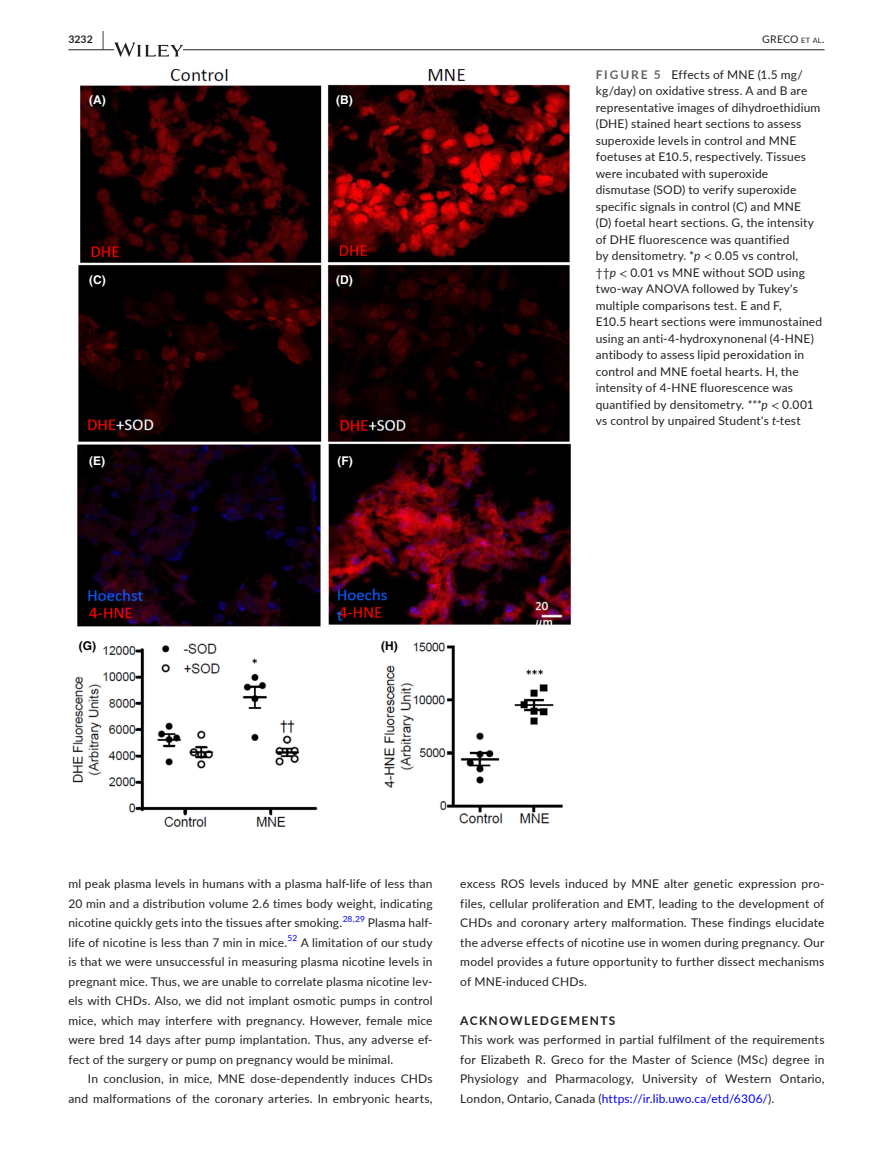
<style>
.page{position:relative;width:893px;height:1174px;background:#fff}
.page>*{position:absolute;margin:0;border:0;box-sizing:border-box;transform-origin:0 0}
.t1{font:12px/16.5px "Lato";letter-spacing:.015em;color:#231f20;text-align:justify}
.t2{font:700 12px "Helvetica";color:#fff}
.t3{font:700 12px "Lato";letter-spacing:.115em;color:#231f20}
.t4{font:700 12px "Helvetica";color:#000}
.t5{font:10.5px "Lato";letter-spacing:.01em;color:#231f20}
.t6{font:700 10.5px "Lato";color:#231f20}
.t7{font:8.4px "Lato";color:#00f}
.s1{font-size:19.5px}
.s2{font-size:7.35px}
.s3{font-weight:700;color:#636366}
.s4{font-style:italic}
.s5{font-family:"STIX"}
.s6{color:#00f}
</style>
<div class="page">
<hr style="left:68px;top:49px;width:756px;height:1px;background:#231f20">
<svg style="left:114px;top:42px;width:69px;height:15px"></svg>
<img style="left:73px;top:69px;width:497px;height:757px">
<p class="t6" style="left:68px;top:31px;width:37px">3232 <span class="s1">|</span></p>
<p class="t5" style="left:762px;top:31px;width:64px">GRECO <span class="s2">et al</span>.</p>
<p class="t2" style="left:89px;top:93px;width:18px">(A)</p>
<p class="t2" style="left:336px;top:93px;width:18px">(B)</p>
<p class="t2" style="left:89px;top:273px;width:18px">(C)</p>
<p class="t2" style="left:336px;top:273px;width:18px">(D)</p>
<p class="t2" style="left:89px;top:453px;width:17px">(E)</p>
<p class="t2" style="left:337px;top:453px;width:17px">(F)</p>
<p class="t4" style="left:79px;top:638px;width:19px">(G)</p>
<p class="t4" style="left:381px;top:638px;width:18px">(H)</p>
<p class="t1" style="left:596px;top:66px;width:228px;text-align:left"><span class="s3">FIGURE 5</span> Effects of MNE (1.5 mg/ kg/day) on oxidative stress. A and B are representative images of dihydroethidium (DHE) stained heart sections to assess superoxide levels in control and MNE foetuses at E10.5, respectively. Tissues were incubated with superoxide dismutase (SOD) to verify superoxide specific signals in control (C) and MNE<br>(D) foetal heart sections. G, the intensity of DHE fluorescence was quantified<br>by densitometry. *<span class="s4">p</span> <span class="s5">&lt;</span> 0.05 vs control,<br>††<span class="s4">p</span> <span class="s5">&lt;</span> 0.01 vs MNE without SOD using two-way ANOVA followed by Tukey's multiple comparisons test. E and F,<br>E10.5 heart sections were immunostained using an anti-4-hydroxynonenal (4-HNE) antibody to assess lipid peroxidation in control and MNE foetal hearts. H, the intensity of 4-HNE fluorescence was quantified by densitometry. <span class="s4">***p</span> <span class="s5">&lt;</span> 0.001 vs control by unpaired Student's <span class="s4">t</span>-test</p>
<p class="t1" style="left:68px;top:873px;width:366px;line-height:19.5px">ml peak plasma levels in humans with a plasma half-life of less than 20 min and a distribution volume 2.6 times body weight, indicating nicotine quickly gets into the tissues after smoking.</p>
<p class="t7" style="left:343px;top:913px;width:24px">28,29</p>
<p class="t1" style="left:368px;top:914px;width:66px">Plasma half-</p>
<p class="t1" style="left:68px;top:933px;width:220px">life of nicotine is less than 7 min in mice.</p>
<p class="t7" style="left:288px;top:932px;width:11px">52</p>
<p class="t1" style="left:68px;top:932px;width:366px;line-height:19.5px;text-indent:232px">A limitation of our study is that we were unsuccessful in measuring plasma nicotine levels in pregnant mice. Thus, we are unable to correlate plasma nicotine lev&shy;els with CHDs. Also, we did not implant osmotic pumps in control mice, which may interfere with pregnancy. However, female mice were bred 14 days after pump implantation. Thus, any adverse ef&shy;fect of the surgery or pump on pregnancy would be minimal.</p>
<p class="t1" style="left:68px;top:1068px;width:366px;line-height:19.5px;text-align:right">In conclusion, in mice, MNE dose-dependently induces CHDs and malformations of the coronary arteries. In embryonic hearts,</p>
<p class="t1" style="left:460px;top:873px;width:366px;line-height:19.5px">excess ROS levels induced by MNE alter genetic expression pro&shy;files, cellular proliferation and EMT, leading to the development of CHDs and coronary artery malformation. These findings elucidate the adverse effects of nicotine use in women during pregnancy. Our model provides a future opportunity to further dissect mechanisms of MNE-induced CHDs.</p>
<p class="t3" style="left:460px;top:1011px;width:157px">ACKNOWLEDGEMENTS</p>
<p class="t1" style="left:460px;top:1029px;width:366px;line-height:19.5px">This work was performed in partial fulfilment of the requirements for Elizabeth R. Greco for the Master of Science (MSc) degree in Physiology and Pharmacology, University of Western Ontario, London, Ontario, Canada (<span class="s6">https://ir.lib.uwo.ca/etd/6306/</span>).</p>
</div>
